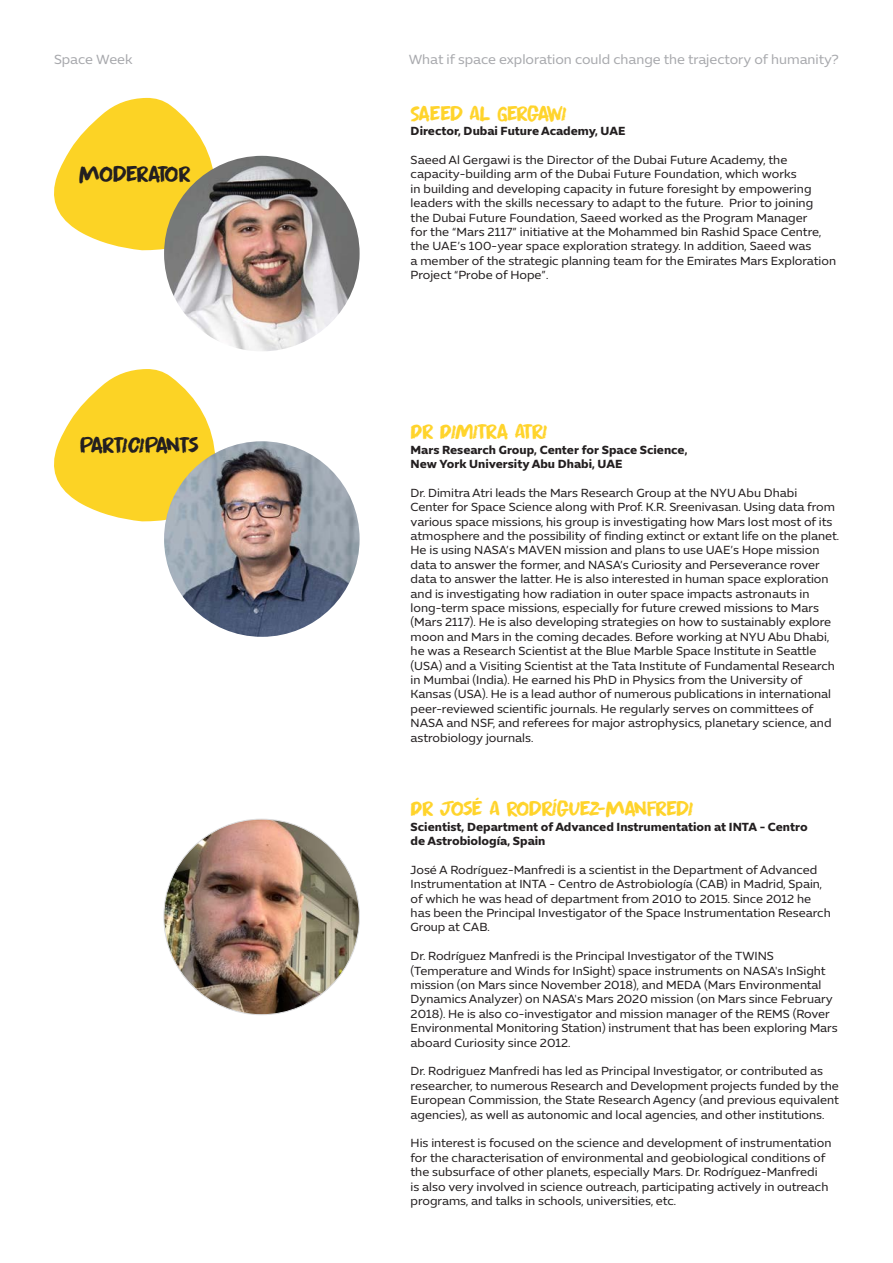
<style>
.page{position:relative;width:893px;height:1263px;background:#fff}
.page>*{position:absolute;margin:0;border:0;box-sizing:border-box;transform-origin:0 0}
.t1{font:22.5px "Apex Brush DEMO";letter-spacing:-.1em;color:#231f20}
.t2{font:22.5px "Apex Brush DEMO";letter-spacing:-.025em;color:#231f20}
.t3{font:21px "Apex Brush DEMO";letter-spacing:-.07em;color:#ffd42c}
.t4{font:21px "Apex Brush DEMO";letter-spacing:-.04em;color:#ffd42c}
.t5{font:13.5px "Expo Sans Std";color:#a8a9ad}
.t6{font:12px/14.4px "Expo Sans Std";color:#231f20}
.t7{font:700 12px/14.4px "Expo Sans Std";color:#231f20}
</style>
<div class="page">
<img style="left:164px;top:819px;width:195px;height:196px;border-radius:98px">
<svg style="left:54px;top:98px;width:162px;height:152px"></svg>
<svg style="left:54px;top:369px;width:161px;height:152px"></svg>
<img style="left:164px;top:156px;width:196px;height:195px;border-radius:98px">
<img style="left:164px;top:441px;width:196px;height:196px;border-radius:98px">
<p class="t5" style="left:54px;top:52px;width:80px">Space Week</p>
<h1 class="t2" style="left:79px;top:161px;width:113px">MODERATOR</h1>
<h1 class="t1" style="left:80px;top:432px;width:120px">PARTICIPANTS</h1>
<p class="t5" style="left:409px;top:52px;width:432px">What if space exploration could change the trajectory of humanity?</p>
<h2 class="t3" style="left:411px;top:101px;width:158px">SAEED AL GERGAWI</h2>
<p class="t7" style="left:411px;top:124px;width:216px">Director, Dubai Future Academy, UAE</p>
<p class="t6" style="left:411px;top:153px;width:427px">Saeed Al Gergawi is the Director of the Dubai Future Academy, the capacity-building arm of the Dubai Future Foundation, which works<br>in building and developing capacity in future foresight by empowering leaders with the skills necessary to adapt to the future. Prior to joining<br>the Dubai Future Foundation, Saeed worked as the Program Manager<br>for the “Mars 2117” initiative at the Mohammed bin Rashid Space Centre, the UAE’s 100-year space exploration strategy. In addition, Saeed was<br>a member of the strategic planning team for the Emirates Mars Exploration Project “Probe of Hope”.</p>
<h2 class="t3" style="left:411px;top:419px;width:139px">DR DIMITRA ATRI</h2>
<p class="t7" style="left:411px;top:442px;width:278px">Mars Research Group, Center for Space Science,<br>New York University Abu Dhabi, UAE</p>
<p class="t6" style="left:411px;top:485px;width:430px">Dr. Dimitra Atri leads the Mars Research Group at the NYU Abu Dhabi<br>Center for Space Science along with Prof. K.R. Sreenivasan. Using data from various space missions, his group is investigating how Mars lost most of its atmosphere and the possibility of finding extinct or extant life on the planet.<br>He is using NASA’s MAVEN mission and plans to use UAE’s Hope mission data to answer the former, and NASA’s Curiosity and Perseverance rover data to answer the latter. He is also interested in human space exploration and is investigating how radiation in outer space impacts astronauts in long-term space missions, especially for future crewed missions to Mars (Mars 2117). He is also developing strategies on how to sustainably explore moon and Mars in the coming decades. Before working at NYU Abu Dhabi, he was a Research Scientist at the Blue Marble Space Institute in Seattle (USA) and a Visiting Scientist at the Tata Institute of Fundamental Research in Mumbai (India). He earned his PhD in Physics from the University of Kansas (USA). He is a lead author of numerous publications in international peer-reviewed scientific journals. He regularly serves on committees of NASA and NSF, and referees for major astrophysics, planetary science, and astrobiology journals.</p>
<h2 class="t4" style="left:411px;top:796px;width:284px">DR JOSÉ A RODRÍGUEZ-MANFREDI</h2>
<p class="t7" style="left:411px;top:819px;width:399px">Scientist, Department of Advanced Instrumentation at INTA - Centro de Astrobiología, Spain</p>
<p class="t6" style="left:411px;top:862px;width:422px">José A Rodríguez-Manfredi is a scientist in the Department of Advanced Instrumentation at INTA - Centro de Astrobiología (CAB) in Madrid, Spain, of which he was head of department from 2010 to 2015. Since 2012 he has been the Principal Investigator of the Space Instrumentation Research Group at CAB.</p>
<p class="t6" style="left:411px;top:949px;width:429px">Dr. Rodríguez Manfredi is the Principal Investigator of the TWINS (Temperature and Winds for InSight) space instruments on NASA's InSight mission (on Mars since November 2018), and MEDA (Mars Environmental Dynamics Analyzer) on NASA's Mars 2020 mission (on Mars since February 2018). He is also co-investigator and mission manager of the REMS (Rover Environmental Monitoring Station) instrument that has been exploring Mars aboard Curiosity since 2012.</p>
<p class="t6" style="left:411px;top:1064px;width:430px">Dr. Rodriguez Manfredi has led as Principal Investigator, or contributed as researcher, to numerous Research and Development projects funded by the European Commission, the State Research Agency (and previous equivalent agencies), as well as autonomic and local agencies, and other institutions.</p>
<p class="t6" style="left:411px;top:1136px;width:422px">His interest is focused on the science and development of instrumentation for the characterisation of environmental and geobiological conditions of the subsurface of other planets, especially Mars. Dr. Rodríguez-Manfredi<br>is also very involved in science outreach, participating actively in outreach programs, and talks in schools, universities, etc.</p>
</div>
